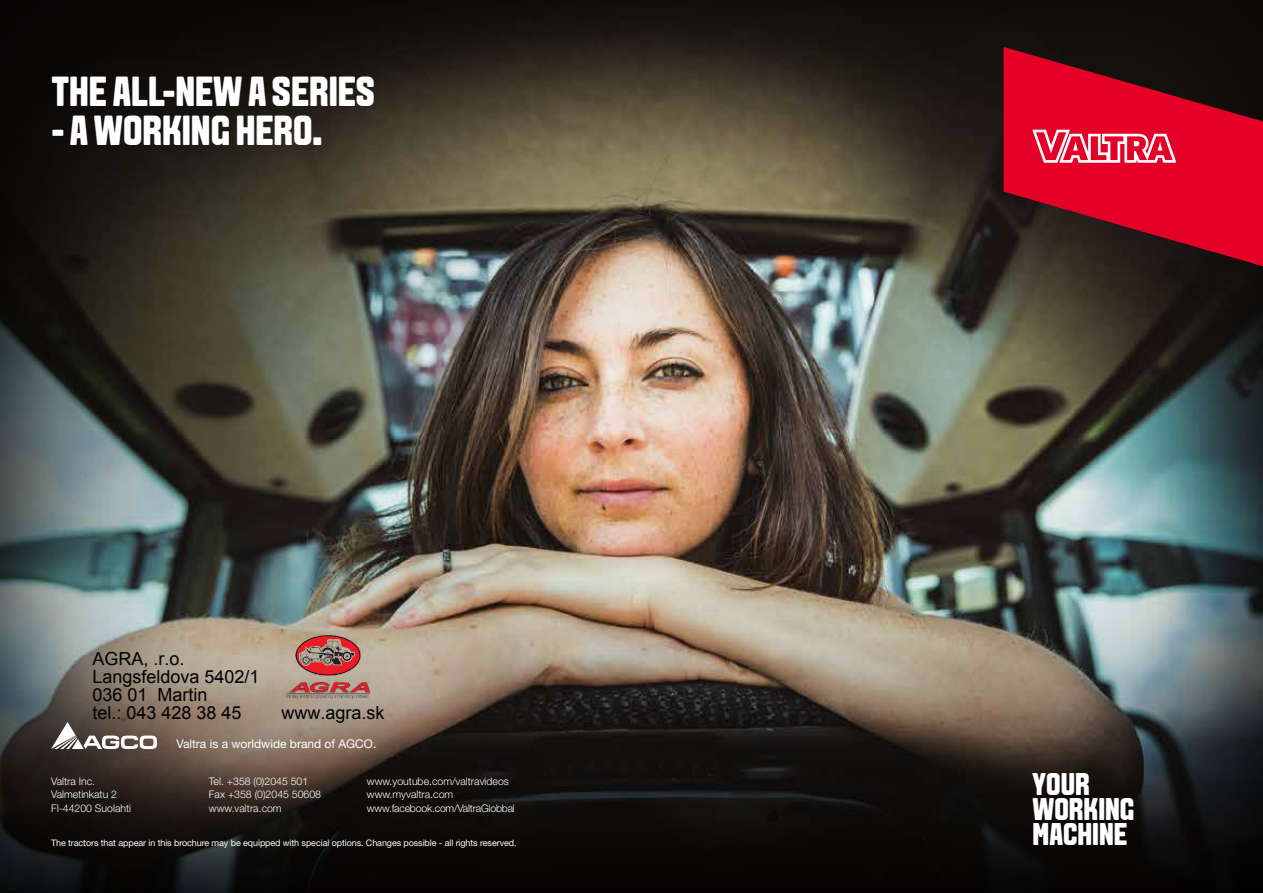
<style>
.page{position:relative;width:1263px;height:893px;background:#fff}
.page>*{position:absolute;margin:0;border:0;box-sizing:border-box;transform-origin:0 0}
.t1{font:800 42px "Aveny T";color:#fff}
.t2{font:800 31.35px/25.2px "Aveny T";color:#fff}
.t3{font:18px/18px "Arial";color:#010101}
.t4{font:12px "Helvetica Neue LT Std";color:#fff}
.t5{font:300 10.5px/13.5px "Helvetica Neue LT Std";color:#fff}
.t6{font:9px "Helvetica Neue LT Std";letter-spacing:-.01em;color:#fff}
</style>
<div class="page">
<svg style="left:0;top:0;width:1263px;height:223px;background:#312c21"></svg>
<img style="left:0;top:223px;width:1263px;height:670px">
<svg style="left:1003px;top:47px;width:260px;height:219px;background:#97091f"></svg>
<svg style="left:1032px;top:130px;width:144px;height:33px"></svg>
<div style="left:1252px;top:118px;width:11px;height:148px;background:#e40027"></div>
<svg style="left:51px;top:722px;width:106px;height:27px"></svg>
<img style="left:283px;top:626px;width:90px;height:76px">
<h1 class="t1" style="left:51px;top:67px;width:325px">THE ALL-NEW A SERIES</h1>
<h1 class="t1" style="left:51px;top:106px;width:272px">- A WORKING HERO.</h1>
<h3 class="t3" style="left:92px;top:649px;width:169px">AGRA, .r.o.<br>Langsfeldova 5402/1<br>036 01 Martin<br>tel.: 043 428 38 45</h3>
<h3 class="t3" style="left:281px;top:703px;width:105px">www.agra.sk</h3>
<p class="t4" style="left:176px;top:737px;width:201px">Valtra is a worldwide brand of AGCO.</p>
<p class="t5" style="left:51px;top:774px;width:82px">Valtra Inc.<br>Valmetinkatu 2<br>FI-44200 Suolahti</p>
<p class="t5" style="left:209px;top:774px;width:114px">Tel. +358 (0)2045 501<br>Fax +358 (0)2045 50608 www.valtra.com</p>
<p class="t5" style="left:367px;top:774px;width:149px">www.youtube.com/valtravideos www.myvaltra.com www.facebook.com/ValtraGlobbal</p>
<p class="t6" style="left:51px;top:838px;width:467px">The tractors that appear in this brochure may be equipped with special options. Changes possible - all rights reserved.</p>
<h2 class="t2" style="left:1033px;top:772px;width:103px">YOUR<br>WORKING<br>MACHINE</h2>
</div>
